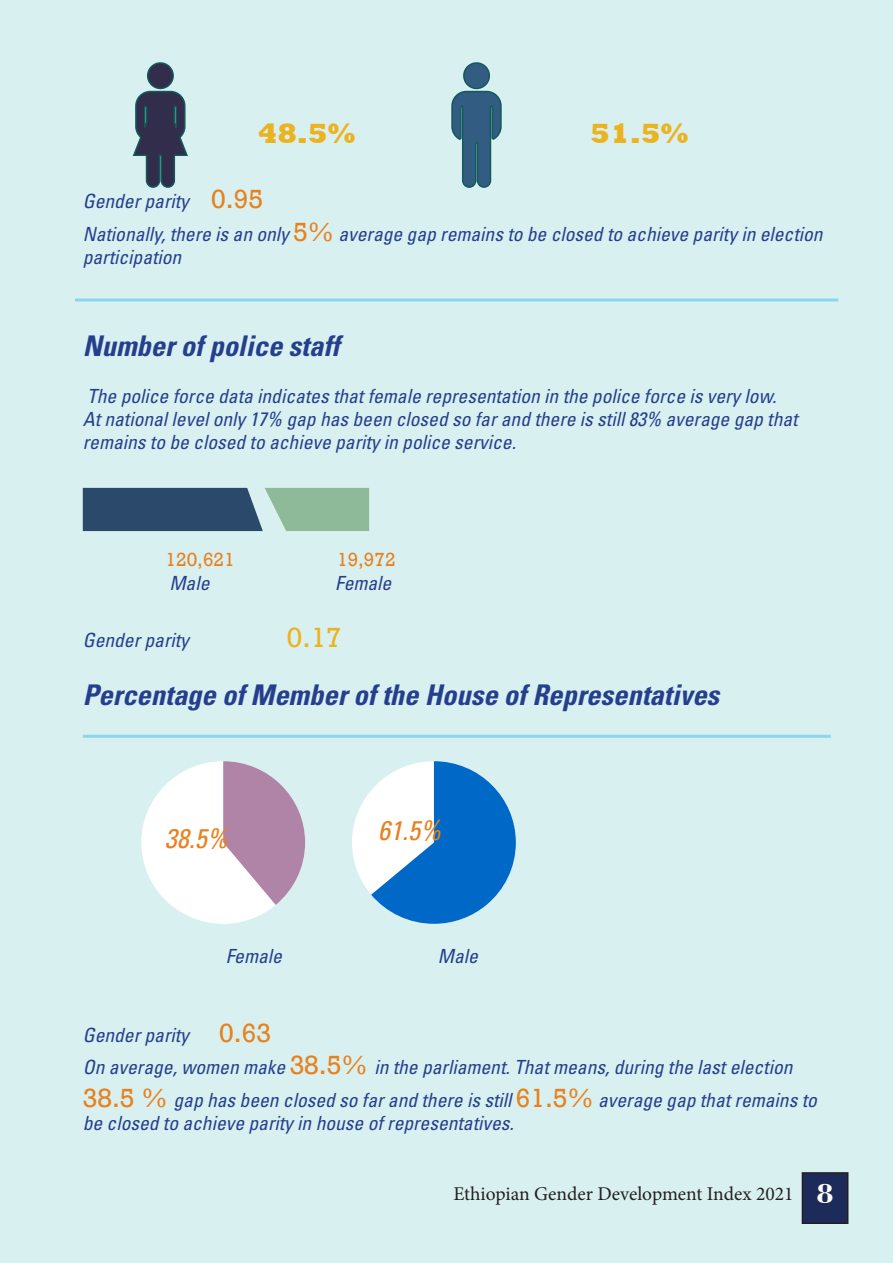
<style>
.page{position:relative;width:893px;height:1263px;background:#d9f0f0}
.page>*{position:absolute;margin:0;border:0;box-sizing:border-box;transform-origin:0 0}
.t1{font:italic 700 condensed 28.5px "Univers";color:#253f8e}
.t2{font:800 28.5px "Rockwell";color:#ebb31f}
.t3{font:28.5px "Rockwell";color:#ebb31f}
.t4{font:700 28.5px "Bodoni BT";color:#fffefa}
.t5{font:italic condensed 27px "Univers";color:#e8811d}
.t6{font:italic condensed 19.5px/23.4px "Univers";color:#253f8e}
.t7{font:19.5px "Minion Pro";color:#231f20}
.t8{font:19.5px "Rockwell";color:#e8811d}
.s1{font-family:"Rockwell";font-style:normal;font-stretch:normal;font-size:27px;color:#e8811d}
</style>
<div class="page">
<div style="left:148px;top:63px;width:25px;height:25px;background:#312d4a;border-radius:50%"></div>
<div style="left:147px;top:62px;width:27px;height:27px;border:2px solid #115a5a;border-radius:50%"></div>
<svg style="left:132px;top:90px;width:57px;height:99px;background:#5e6b7c"></svg>
<svg style="left:451px;top:90px;width:51px;height:99px;background:#5c859b"></svg>
<div style="left:464px;top:63px;width:25px;height:25px;background:#335c82;border-radius:50%"></div>
<div style="left:463px;top:62px;width:27px;height:27px;border:2px solid #115a5a;border-radius:50%"></div>
<svg style="left:352px;top:761px;width:164px;height:163px"></svg>
<svg style="left:141px;top:761px;width:164px;height:163px"></svg>
<svg style="left:83px;top:488px;width:286px;height:43px;background:#587a83"></svg>
<hr style="left:75px;top:298px;width:763px;height:3px;background:#56c2ec">
<hr style="left:83px;top:735px;width:748px;height:3px;background:#56c2ec">
<div style="left:802px;top:1173px;width:46px;height:50px;background:#1d2b5a"></div>
<div style="left:802px;top:1172px;width:46px;height:52px;border:2px solid #231f20"></div>
<p class="t2" style="left:258px;top:117px;width:99px">48.5%</p>
<p class="t2" style="left:591px;top:117px;width:99px">51.5%</p>
<p class="t6" style="left:83px;top:189px;width:182px">Gender parity <span class="s1">0.95</span></p>
<p class="t6" style="left:83px;top:222px;width:741px">Nationally, there is an only <span class="s1">5%</span> average gap remains to be closed to achieve parity in election participation</p>
<p class="t1" style="left:83px;top:328px;width:258px">Number of police staff</p>
<p class="t6" style="left:83px;top:384px;width:716px">The police force data indicates that female representation in the police force is very low.<br>At national level only 17% gap has been closed so far and there is still 83% average gap that remains to be closed to achieve parity in police service.</p>
<p class="t8" style="left:166px;top:549px;width:71px">120,621</p>
<p class="t8" style="left:337px;top:549px;width:60px">19,972</p>
<p class="t6" style="left:169px;top:571px;width:42px">Male</p>
<p class="t6" style="left:335px;top:571px;width:58px">Female</p>
<p class="t6" style="left:83px;top:628px;width:108px">Gender parity</p>
<p class="t3" style="left:287px;top:621px;width:56px">0.17</p>
<p class="t1" style="left:83px;top:677px;width:638px">Percentage of Member of the House of Representatives</p>
<p class="t5" style="left:165px;top:821px;width:64px">38.5%</p>
<p class="t5" style="left:378px;top:813px;width:64px">61.5%</p>
<p class="t6" style="left:226px;top:943px;width:58px">Female</p>
<p class="t6" style="left:438px;top:943px;width:42px">Male</p>
<p class="t6" style="left:83px;top:1023px;width:190px">Gender parity <span class="s1">0.63</span></p>
<p class="t6" style="left:83px;top:1051px;width:735px;line-height:32.4px">On average, women make <span class="s1">38.5%</span> in the parliament. That means, during the last election<br><span class="s1">38.5 %</span> gap has been closed so far and there is still <span class="s1">61.5%</span> average gap that remains to</p>
<p class="t6" style="left:83px;top:1111px;width:433px">be closed to achieve parity in house of representatives.</p>
<p class="t7" style="left:453px;top:1181px;width:342px">Ethiopian Gender Development Index 2021</p>
<p class="t4" style="left:816px;top:1176px;width:19px">8</p>
</div>
